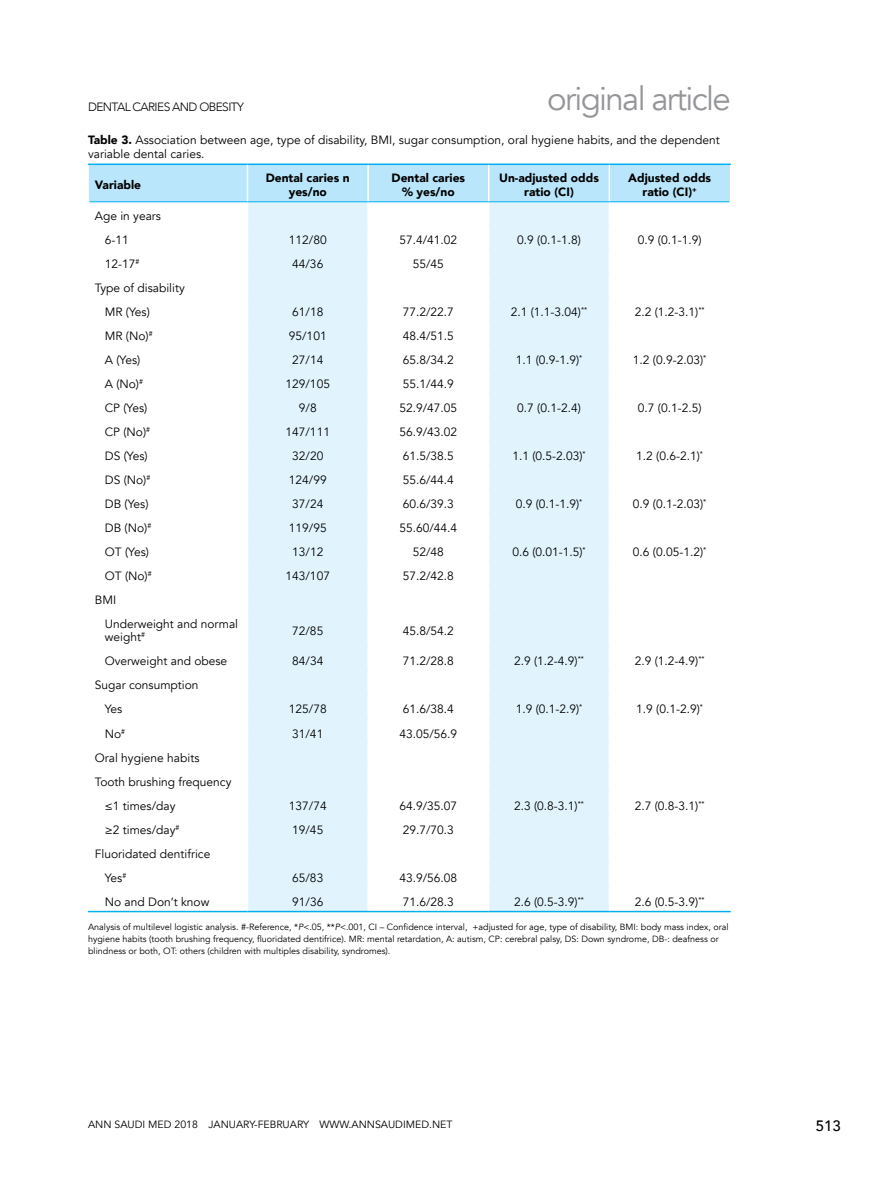
<style>
.page{position:relative;width:893px;height:1191px;background:#fff}
.page>*{position:absolute;margin:0;border:0;box-sizing:border-box;transform-origin:0 0}
.t1{font:33px "Avenir";letter-spacing:-.05em;color:#939598}
.t2{font:500 15px "Avenir";color:#000}
.t3{font:12px/24px "Avenir";color:#000}
.t4{font:900 12px/13.5px "Avenir";color:#000;text-align:center}
.t5{font:300 12px "Avenir";letter-spacing:-.05em;color:#000}
.t6{font:10.5px "Avenir";color:#000}
.t7{font:9px/12px "Avenir";color:#000}
.s1{font-weight:900}
.s2{font-style:italic}
</style>
<div class="page">
<svg style="left:247px;top:609px;width:362px;height:301px;fill:#e1f4fd"></svg>
<svg style="left:89px;top:165px;width:641px;height:444px"></svg>
<hr style="left:247px;top:610px;width:1px;height:36px;background:#fff">
<hr style="left:367px;top:610px;width:2px;height:36px;background:#fff">
<hr style="left:488px;top:610px;width:1px;height:36px;background:#fff">
<hr style="left:367px;top:648px;width:2px;height:22px;background:#fff">
<hr style="left:367px;top:672px;width:2px;height:22px;background:#fff">
<hr style="left:367px;top:696px;width:2px;height:22px;background:#fff">
<hr style="left:367px;top:720px;width:2px;height:22px;background:#fff">
<hr style="left:367px;top:744px;width:2px;height:22px;background:#fff">
<hr style="left:367px;top:768px;width:2px;height:22px;background:#fff">
<hr style="left:367px;top:792px;width:2px;height:22px;background:#fff">
<hr style="left:367px;top:816px;width:2px;height:22px;background:#fff">
<hr style="left:367px;top:840px;width:2px;height:22px;background:#fff">
<hr style="left:367px;top:864px;width:2px;height:22px;background:#fff">
<svg style="left:247px;top:648px;width:1px;height:262px"></svg>
<hr style="left:367px;top:888px;width:2px;height:22px;background:#fff">
<svg style="left:488px;top:648px;width:1px;height:262px"></svg>
<hr style="left:88px;top:910px;width:159px;height:2px;background:#00aeef">
<hr style="left:247px;top:910px;width:121px;height:2px;background:#00aeef">
<hr style="left:368px;top:910px;width:121px;height:2px;background:#00aeef">
<hr style="left:489px;top:910px;width:120px;height:2px;background:#00aeef">
<hr style="left:609px;top:910px;width:122px;height:2px;background:#00aeef">
<hr style="left:88px;top:163px;width:159px;height:2px;background:#00aeef">
<hr style="left:247px;top:163px;width:121px;height:2px;background:#00aeef">
<hr style="left:368px;top:163px;width:121px;height:2px;background:#00aeef">
<hr style="left:489px;top:163px;width:120px;height:2px;background:#00aeef">
<hr style="left:609px;top:163px;width:122px;height:2px;background:#00aeef">
<hr style="left:247px;top:165px;width:1px;height:36px;background:#fff">
<hr style="left:367px;top:165px;width:2px;height:36px;background:#fff">
<hr style="left:488px;top:165px;width:1px;height:36px;background:#fff">
<hr style="left:609px;top:165px;width:1px;height:36px;background:#fff">
<hr style="left:90px;top:201px;width:157px;height:1px;background:#00aeef">
<hr style="left:247px;top:201px;width:121px;height:1px;background:#00aeef">
<hr style="left:368px;top:201px;width:121px;height:1px;background:#00aeef">
<hr style="left:489px;top:201px;width:120px;height:1px;background:#00aeef">
<hr style="left:609px;top:201px;width:120px;height:1px;background:#00aeef">
<p class="t5" style="left:88px;top:100px;width:157px">DENTAL CARIES AND OBESITY</p>
<h1 class="t1" style="left:547px;top:78px;width:185px">original article</h1>
<p class="t3" style="left:88px;top:133px;width:633px;line-height:13.5px"><span class="s1">Table 3.</span> Association between age, type of disability, BMI, sugar consumption, oral hygiene habits, and the dependent variable dental caries.</p>
<p class="t4" style="left:95px;top:178px;width:48px">Variable</p>
<p class="t4" style="left:266px;top:171px;width:85px">Dental caries n yes/no</p>
<p class="t4" style="left:392px;top:171px;width:75px">Dental caries % yes/no</p>
<p class="t4" style="left:499px;top:171px;width:101px">Un-adjusted odds ratio (CI)</p>
<p class="t4" style="left:628px;top:171px;width:84px">Adjusted odds ratio (CI)<sup>+</sup></p>
<p class="t3" style="left:105px;top:204px;width:58px;text-indent:-10px">Age in years<br>6-11</p>
<p class="t3" style="left:289px;top:228px;width:39px">112/80</p>
<p class="t3" style="left:399px;top:228px;width:59px">57.4/41.02</p>
<p class="t3" style="left:517px;top:228px;width:65px">0.9 (0.1-1.8)</p>
<p class="t3" style="left:638px;top:228px;width:65px">0.9 (0.1-1.9)</p>
<p class="t3" style="left:105px;top:252px;width:36px">12-17<sup>#</sup></p>
<p class="t3" style="left:292px;top:252px;width:33px">44/36</p>
<p class="t3" style="left:413px;top:252px;width:33px">55/45</p>
<p class="t3" style="left:105px;top:276px;width:81px;text-indent:-10px">Type of disability<br>MR (Yes)</p>
<p class="t3" style="left:292px;top:300px;width:33px">61/18</p>
<p class="t3" style="left:403px;top:300px;width:53px">77.2/22.7</p>
<p class="t3" style="left:511px;top:300px;width:78px">2.1 (1.1-3.04)<sup>**</sup></p>
<p class="t3" style="left:635px;top:300px;width:71px">2.2 (1.2-3.1)<sup>**</sup></p>
<p class="t3" style="left:105px;top:324px;width:49px">MR (No)<sup>#</sup></p>
<p class="t3" style="left:289px;top:324px;width:39px">95/101</p>
<p class="t3" style="left:403px;top:324px;width:53px">48.4/51.5</p>
<p class="t3" style="left:105px;top:348px;width:37px">A (Yes)</p>
<p class="t3" style="left:292px;top:348px;width:33px">27/14</p>
<p class="t3" style="left:403px;top:348px;width:53px">65.8/34.2</p>
<p class="t3" style="left:516px;top:348px;width:68px">1.1 (0.9-1.9)<sup>*</sup></p>
<p class="t3" style="left:633px;top:348px;width:75px">1.2 (0.9-2.03)<sup>*</sup></p>
<p class="t3" style="left:105px;top:372px;width:40px">A (No)<sup>#</sup></p>
<p class="t3" style="left:286px;top:372px;width:46px">129/105</p>
<p class="t3" style="left:403px;top:372px;width:53px">55.1/44.9</p>
<p class="t3" style="left:105px;top:396px;width:44px">CP (Yes)</p>
<p class="t3" style="left:299px;top:396px;width:19px">9/8</p>
<p class="t3" style="left:399px;top:396px;width:59px">52.9/47.05</p>
<p class="t3" style="left:517px;top:396px;width:65px">0.7 (0.1-2.4)</p>
<p class="t3" style="left:638px;top:396px;width:65px">0.7 (0.1-2.5)</p>
<p class="t3" style="left:105px;top:420px;width:47px">CP (No)<sup>#</sup></p>
<p class="t3" style="left:286px;top:420px;width:46px">147/111</p>
<p class="t3" style="left:399px;top:420px;width:59px">56.9/43.02</p>
<p class="t3" style="left:105px;top:444px;width:44px">DS (Yes)</p>
<p class="t3" style="left:292px;top:444px;width:33px">32/20</p>
<p class="t3" style="left:403px;top:444px;width:53px">61.5/38.5</p>
<p class="t3" style="left:512px;top:444px;width:75px">1.1 (0.5-2.03)<sup>*</sup></p>
<p class="t3" style="left:636px;top:444px;width:68px">1.2 (0.6-2.1)<sup>*</sup></p>
<p class="t3" style="left:105px;top:468px;width:47px">DS (No)<sup>#</sup></p>
<p class="t3" style="left:289px;top:468px;width:39px">124/99</p>
<p class="t3" style="left:403px;top:468px;width:53px">55.6/44.4</p>
<p class="t3" style="left:105px;top:492px;width:45px">DB (Yes)</p>
<p class="t3" style="left:292px;top:492px;width:33px">37/24</p>
<p class="t3" style="left:403px;top:492px;width:53px">60.6/39.3</p>
<p class="t3" style="left:516px;top:492px;width:68px">0.9 (0.1-1.9)<sup>*</sup></p>
<p class="t3" style="left:633px;top:492px;width:75px">0.9 (0.1-2.03)<sup>*</sup></p>
<p class="t3" style="left:105px;top:516px;width:48px">DB (No)<sup>#</sup></p>
<p class="t3" style="left:289px;top:516px;width:39px">119/95</p>
<p class="t3" style="left:399px;top:516px;width:59px">55.60/44.4</p>
<p class="t3" style="left:105px;top:540px;width:46px">OT (Yes)</p>
<p class="t3" style="left:292px;top:540px;width:33px">13/12</p>
<p class="t3" style="left:413px;top:540px;width:33px">52/48</p>
<p class="t3" style="left:512px;top:540px;width:75px">0.6 (0.01-1.5)<sup>*</sup></p>
<p class="t3" style="left:633px;top:540px;width:75px">0.6 (0.05-1.2)<sup>*</sup></p>
<p class="t3" style="left:105px;top:564px;width:48px">OT (No)<sup>#</sup></p>
<p class="t3" style="left:286px;top:564px;width:46px">143/107</p>
<p class="t3" style="left:403px;top:564px;width:53px">57.2/42.8</p>
<p class="t3" style="left:105px;top:588px;width:135px;text-indent:-10px">BMI<br>Underweight and normal</p>
<p class="t3" style="left:105px;top:625px;width:42px">weight<sup>#</sup></p>
<p class="t3" style="left:292px;top:619px;width:33px">72/85</p>
<p class="t3" style="left:403px;top:619px;width:53px">45.8/54.2</p>
<p class="t3" style="left:105px;top:649px;width:124px">Overweight and obese</p>
<p class="t3" style="left:292px;top:649px;width:33px">84/34</p>
<p class="t3" style="left:403px;top:649px;width:53px">71.2/28.8</p>
<p class="t3" style="left:514px;top:649px;width:71px">2.9 (1.2-4.9)<sup>**</sup></p>
<p class="t3" style="left:635px;top:649px;width:71px">2.9 (1.2-4.9)<sup>**</sup></p>
<p class="t3" style="left:105px;top:673px;width:95px;text-indent:-10px">Sugar consumption<br>Yes</p>
<p class="t3" style="left:289px;top:697px;width:39px">125/78</p>
<p class="t3" style="left:403px;top:697px;width:53px">61.6/38.4</p>
<p class="t3" style="left:516px;top:697px;width:68px">1.9 (0.1-2.9)<sup>*</sup></p>
<p class="t3" style="left:636px;top:697px;width:68px">1.9 (0.1-2.9)<sup>*</sup></p>
<p class="t3" style="left:105px;top:721px;width:22px">No<sup>#</sup></p>
<p class="t3" style="left:292px;top:721px;width:33px">31/41</p>
<p class="t3" style="left:399px;top:721px;width:59px">43.05/56.9</p>
<p class="t3" style="left:95px;top:745px;width:106px">Oral hygiene habits</p>
<p class="t3" style="left:95px;top:769px;width:138px">Tooth brushing frequency</p>
<p class="t3" style="left:105px;top:793px;width:72px">≤1 times/day</p>
<p class="t3" style="left:289px;top:793px;width:39px">137/74</p>
<p class="t3" style="left:399px;top:793px;width:59px">64.9/35.07</p>
<p class="t3" style="left:514px;top:793px;width:71px">2.3 (0.8-3.1)<sup>**</sup></p>
<p class="t3" style="left:635px;top:793px;width:71px">2.7 (0.8-3.1)<sup>**</sup></p>
<p class="t3" style="left:105px;top:817px;width:76px">≥2 times/day<sup>#</sup></p>
<p class="t3" style="left:292px;top:817px;width:33px">19/45</p>
<p class="t3" style="left:403px;top:817px;width:53px">29.7/70.3</p>
<p class="t3" style="left:105px;top:841px;width:107px;text-indent:-10px">Fluoridated dentifrice<br>Yes<sup>#</sup></p>
<p class="t3" style="left:292px;top:865px;width:33px">65/83</p>
<p class="t3" style="left:399px;top:865px;width:59px">43.9/56.08</p>
<p class="t3" style="left:105px;top:889px;width:106px">No and Don’t know</p>
<p class="t3" style="left:292px;top:889px;width:33px">91/36</p>
<p class="t3" style="left:403px;top:889px;width:53px">71.6/28.3</p>
<p class="t3" style="left:514px;top:889px;width:71px">2.6 (0.5-3.9)<sup>**</sup></p>
<p class="t3" style="left:635px;top:889px;width:71px">2.6 (0.5-3.9)<sup>**</sup></p>
<p class="t7" style="left:88px;top:921px;width:642px">Analysis of multilevel logistic analysis. #-Reference, *<span class="s2">P</span>&lt;.05, **<span class="s2">P</span>&lt;.001, CI – Confidence interval, +adjusted for age, type of disability, BMI: body mass index, oral hygiene habits (tooth brushing frequency, fluoridated dentifrice). MR: mental retardation, A: autism, CP: cerebral palsy, DS: Down syndrome, DB-: deafness or blindness or both, OT: others (children with multiples disability, syndromes).</p>
<p class="t6" style="left:88px;top:1118px;width:366px">ANN SAUDI MED 2018 JANUARY-FEBRUARY WWW.ANNSAUDIMED.NET</p>
<p class="t2" style="left:816px;top:1112px;width:27px">513</p>
</div>
